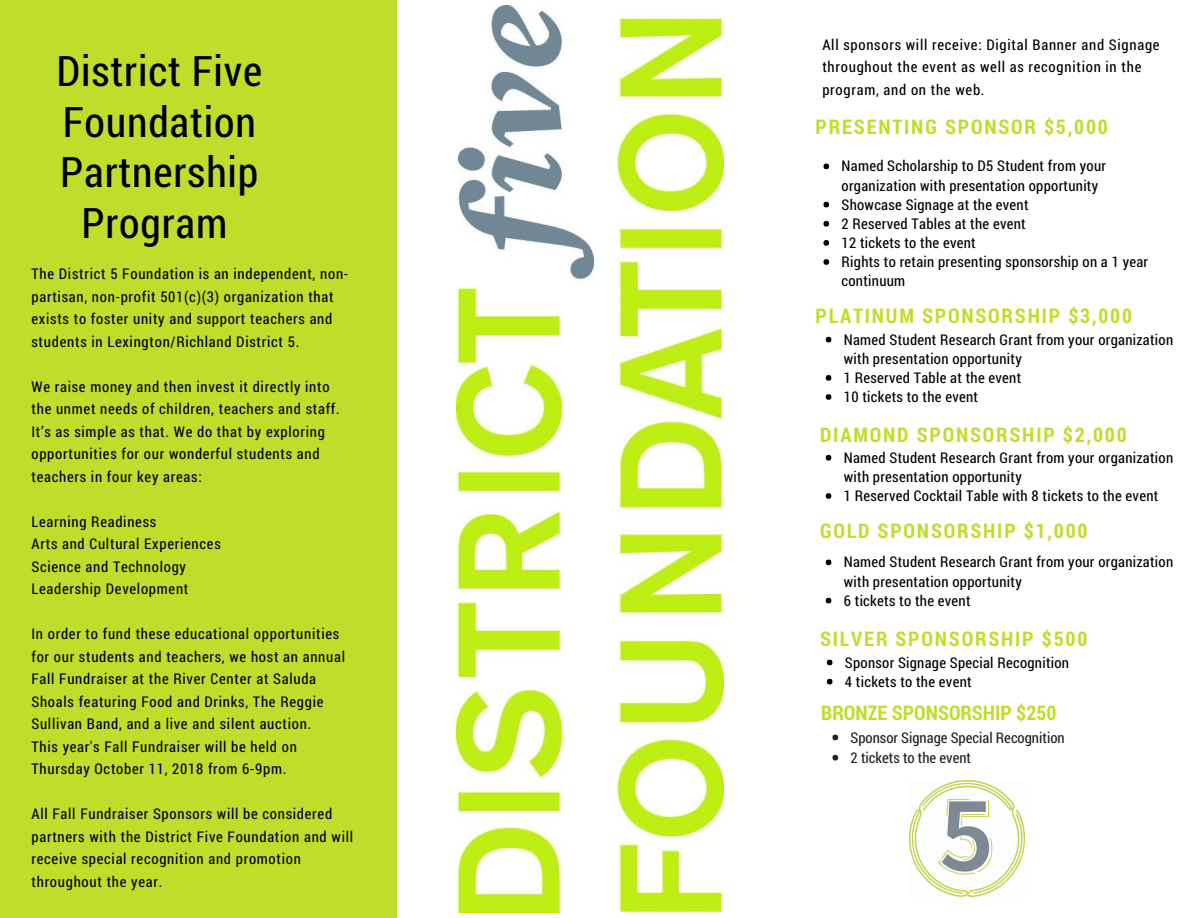
<style>
.page{position:relative;width:1188px;height:918px;background:#fff}
.page>*{position:absolute;margin:0;border:0;box-sizing:border-box;transform-origin:0 0}
.t1{font:42px/50.7px "Roboto Condensed";letter-spacing:.02em;color:#000;text-align:center}
.t2{font:700 20.25px "Roboto Condensed";letter-spacing:.09em;color:#bfde2c}
.t3{font:700 20.25px "Roboto Condensed";color:#bfde2c}
.t4{font:14.85px/22.5px "Roboto Condensed";letter-spacing:.05em;color:#000}
.t5{font:14.85px/19.2px "Roboto Condensed";letter-spacing:.02em;color:#000}
.t6{font:14.85px/20.2px "Roboto Condensed";color:#222}
</style>
<div class="page">
<div style="left:0;top:0;width:397px;height:918px;background:#bfde2c"></div>
<svg style="left:824px;top:164px;width:5px;height:5px"></svg>
<svg style="left:824px;top:202px;width:5px;height:5px"></svg>
<svg style="left:824px;top:221px;width:5px;height:6px"></svg>
<svg style="left:824px;top:240px;width:5px;height:6px"></svg>
<svg style="left:824px;top:259px;width:5px;height:6px"></svg>
<svg style="left:826px;top:337px;width:5px;height:5px"></svg>
<svg style="left:826px;top:375px;width:5px;height:6px"></svg>
<svg style="left:826px;top:394px;width:5px;height:6px"></svg>
<svg style="left:826px;top:455px;width:5px;height:6px"></svg>
<svg style="left:826px;top:493px;width:5px;height:6px"></svg>
<svg style="left:826px;top:560px;width:5px;height:5px"></svg>
<svg style="left:826px;top:598px;width:5px;height:5px"></svg>
<svg style="left:827px;top:660px;width:5px;height:5px"></svg>
<svg style="left:827px;top:679px;width:5px;height:5px"></svg>
<img style="left:457px;top:6px;width:266px;height:906px">
<svg style="left:832px;top:735px;width:6px;height:5px"></svg>
<svg style="left:832px;top:755px;width:6px;height:5px"></svg>
<img style="left:909px;top:781px;width:116px;height:116px">
<h1 class="t1" style="left:57px;top:44px;width:207px">District Five<br>Foundation<br>Partnership<br>Program</h1>
<p class="t4" style="left:32px;top:262px;width:318px">The District 5 Foundation is an independent, non&shy;partisan, non-profit 501(c)(3) organization that exists to foster unity and support teachers and students in Lexington/Richland District 5.</p>
<p class="t4" style="left:32px;top:375px;width:310px">We raise money and then invest it directly into the unmet needs of children, teachers and staff.<br>It’s as simple as that. We do that by exploring opportunities for our wonderful students and teachers in four key areas:</p>
<p class="t4" style="left:32px;top:510px;width:191px">Learning Readiness<br>Arts and Cultural Experiences<br>Science and Technology<br>Leadership Development</p>
<p class="t4" style="left:32px;top:622px;width:315px">In order to fund these educational opportunities for our students and teachers, we host an annual Fall Fundraiser at the River Center at Saluda Shoals featuring Food and Drinks, The Reggie Sullivan Band, and a live and silent auction.<br>This year's Fall Fundraiser will be held on Thursday October 11, 2018 from 6-9pm.</p>
<p class="t4" style="left:32px;top:802px;width:323px">All Fall Fundraiser Sponsors will be considered partners with the District Five Foundation and will receive special recognition and promotion throughout the year.</p>
<p class="t4" style="left:822px;top:33px;width:339px">All sponsors will receive: Digital Banner and Signage throughout the event as well as recognition in the program, and on the web.</p>
<h2 class="t2" style="left:816px;top:113px;width:294px">PRESENTING SPONSOR $5,000</h2>
<p class="t5" style="left:842px;top:156px;width:308px">Named Scholarship to D5 Student from your organization with presentation opportunity<br>Showcase Signage at the event<br>2 Reserved Tables at the event<br>12 tickets to the event<br>Rights to retain presenting sponsorship on a 1 year continuum</p>
<h2 class="t2" style="left:816px;top:302px;width:318px">PLATINUM SPONSORSHIP $3,000</h2>
<p class="t5" style="left:844px;top:329px;width:331px">Named Student Research Grant from your organization with presentation opportunity<br>1 Reserved Table at the event<br>10 tickets to the event</p>
<h2 class="t2" style="left:820px;top:420px;width:308px">DIAMOND SPONSORSHIP $2,000</h2>
<p class="t5" style="left:844px;top:447px;width:331px">Named Student Research Grant from your organization with presentation opportunity<br>1 Reserved Cocktail Table with 8 tickets to the event</p>
<h2 class="t2" style="left:820px;top:517px;width:269px">GOLD SPONSORSHIP $1,000</h2>
<p class="t5" style="left:844px;top:552px;width:331px">Named Student Research Grant from your organization with presentation opportunity<br>6 tickets to the event</p>
<h2 class="t2" style="left:820px;top:625px;width:269px">SILVER SPONSORSHIP $500</h2>
<p class="t5" style="left:845px;top:652px;width:226px">Sponsor Signage Special Recognition<br>4 tickets to the event</p>
<h2 class="t3" style="left:821px;top:699px;width:237px">BRONZE SPONSORSHIP $250</h2>
<p class="t6" style="left:851px;top:727px;width:216px">Sponsor Signage Special Recognition<br>2 tickets to the event</p>
</div>
